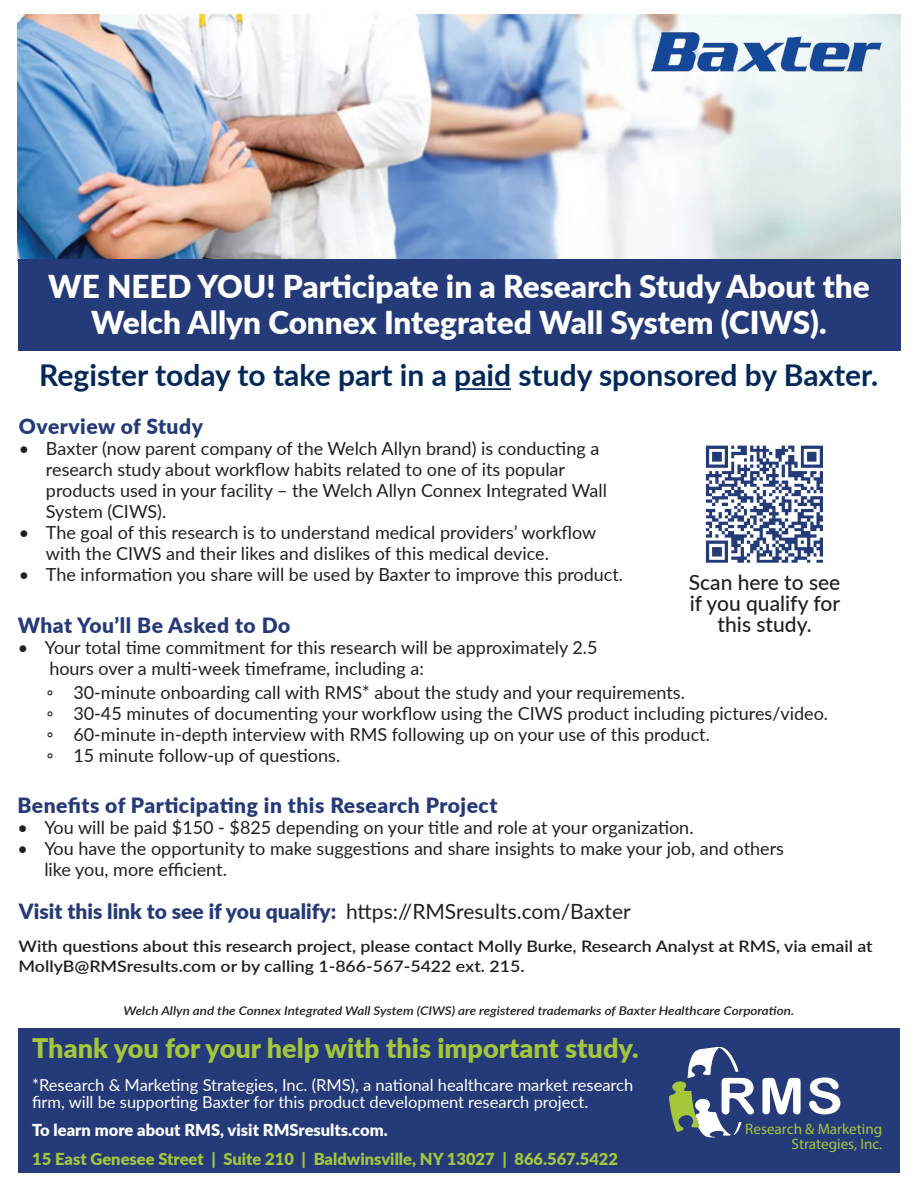
<style>
.page{position:relative;width:918px;height:1188px;background:#fff}
.page>*{position:absolute;margin:0;border:0;box-sizing:border-box;transform-origin:0 0}
.t1{font:900 31.5px/36px "Lato";color:#fff;text-align:center}
.t2{font:700 30px "Lato";color:#002858}
.t3{font:900 27px "Lato";color:#a4c63c}
.t4{font:900 21px "Lato";letter-spacing:.02em;color:#253b79}
.t5{font:900 21px "Lato";color:#253b79}
.t6{font:500 21px/21px "Lato";color:#231f20;text-align:center}
.t7{font:18px/21px "Lato";color:#231f20}
.t8{font:16.5px/16.5px "Lato";color:#fff}
.t9{font:900 16.5px "Lato";color:#a4c63c}
.t10{font:900 16.5px "Lato";color:#fff}
.t11{font:600 15.9px/20.2px "Lato";color:#231f20;scale:1.12 1}
.t12{font:15.15px/15.1px "Myriad Pro";color:#a3c739;text-align:right}
.t13{font:italic 600 12px "Lato";color:#231f20;scale:1.12 1}
.s1{font-weight:400;color:#231f20}
</style>
<div class="page">
<div style="left:18px;top:1028px;width:882px;height:145px;background:#253b79"></div>
<svg style="left:762px;top:1078px;width:39px;height:37px"></svg>
<svg style="left:809px;top:1077px;width:32px;height:38px"></svg>
<svg style="left:669px;top:1047px;width:86px;height:91px"></svg>
<img style="left:705px;top:445px;width:118px;height:118px">
<img style="left:17px;top:14px;width:884px;height:246px">
<div style="left:18px;top:259px;width:883px;height:92px;background:#253b79"></div>
<img style="left:630px;top:14px;width:270px;height:76px">
<hr style="left:458px;top:388px;width:53px;height:2px;background:#002858">
<h1 class="t1" style="left:48px;top:267px;width:823px">WE NEED YOU! Participate in a Research Study About the<br>Welch Allyn Connex Integrated Wall System (CIWS).</h1>
<h2 class="t2" style="left:39px;top:353px;width:841px">Register today to take part in a paid study sponsored by Baxter.</h2>
<p class="t4" style="left:19px;top:411px;width:186px">Overview of Study</p>
<p class="t7" style="left:46px;top:438px;width:563px;text-indent:-27px">• Baxter (now parent company of the Welch Allyn brand) is conducting a research study about workflow habits related to one of its popular products used in your facility – the Welch Allyn Connex Integrated Wall System (CIWS).</p>
<p class="t7" style="left:46px;top:522px;width:552px;text-indent:-27px">• The goal of this research is to understand medical providers’ workflow with the CIWS and their likes and dislikes of this medical device.</p>
<p class="t7" style="left:19px;top:564px;width:606px">• The information you share will be used by Baxter to improve this product.</p>
<p class="t6" style="left:689px;top:571px;width:153px">Scan here to see if you qualify for this study.</p>
<p class="t4" style="left:18px;top:609px;width:274px">What You’ll Be Asked to Do</p>
<p class="t7" style="left:49px;top:636px;width:550px;text-indent:-32px">• Your total time commitment for this research will be approximately 2.5 hours over a multi-week timeframe, including a:</p>
<p class="t7" style="left:46px;top:681px;width:783px">◦ 30-minute onboarding call with RMS* about the study and your requirements.<br>◦ 30-45 minutes of documenting your workflow using the CIWS product including pictures/video. ◦ 60-minute in-depth interview with RMS following up on your use of this product.<br>◦ 15 minute follow-up of questions.</p>
<p class="t4" style="left:17px;top:789px;width:482px">Benefits of Participating in this Research Project</p>
<p class="t7" style="left:17px;top:816px;width:678px">• You will be paid $150 - $825 depending on your title and role at your organization.</p>
<p class="t7" style="left:44px;top:837px;width:741px;text-indent:-27px">• You have the opportunity to make suggestions and share insights to make your job, and others like you, more efficient.</p>
<p class="t5" style="left:19px;top:896px;width:613px">Visit this link to see if you qualify: <span class="s1">https://RMSresults.com/Baxter</span></p>
<p class="t11" style="left:19px;top:936px;width:764px">With questions about this research project, please contact Molly Burke, Research Analyst at RMS, via email at<br>MollyB@RMSresults.com or by calling 1-866-567-5422 ext. 215.</p>
<p class="t13" style="left:124px;top:1002px;width:600px">Welch Allyn and the Connex Integrated Wall System (CIWS) are registered trademarks of Baxter Healthcare Corporation.</p>
<h3 class="t3" style="left:32px;top:1028px;width:608px">Thank you for your help with this important study.</h3>
<p class="t8" style="left:32px;top:1076px;width:603px">*Research &amp; Marketing Strategies, Inc. (RMS), a national healthcare market research firm, will be supporting Baxter for this product development research project.</p>
<p class="t10" style="left:32px;top:1118px;width:357px">To learn more about RMS, visit RMSresults.com.</p>
<p class="t9" style="left:32px;top:1146px;width:587px">15 East Genesee Street | Suite 210 | Baldwinsville, NY 13027 | 866.567.5422</p>
<p class="t12" style="left:745px;top:1121px;width:139px">Research &amp; Marketing<br>Strategies, Inc.</p>
</div>
